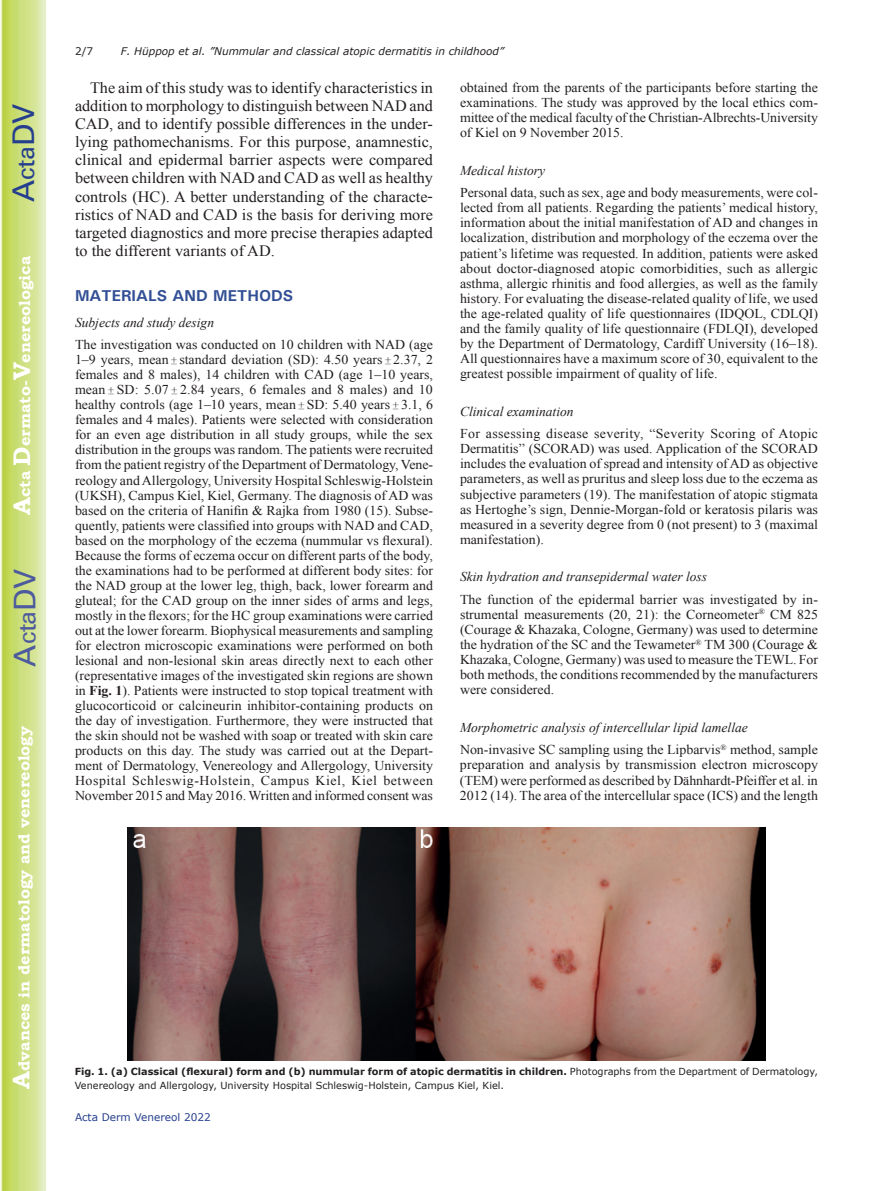
<style>
.page{position:relative;width:893px;height:1191px;background:#fff}
.page>*{position:absolute;margin:0;border:0;box-sizing:border-box;transform-origin:0 0}
.t1{font:30px "Univers";color:#4d5a9e}
.t2{font:30px "Univers";color:#253f8e}
.t3{font:15.75px/18px "Times New Roman";color:#231f20;text-align:justify}
.t4{font:700 15.75px "Bookman Old Style";color:#fff}
.t5{font:700 15.75px "Univers";color:#324f95}
.t6{font:13.5px/15px "Times New Roman";color:#231f20;text-align:justify}
.t7{font:italic 13.5px "Times New Roman";color:#231f20}
.t8{font:italic 10.5px "Verdana";color:#231f20}
.t9{font:10.5px "Verdana";color:#253f8e}
.t10{font:10.5px "Verdana";color:#231f20}
.t11{font:9.75px/13.5px "Verdana";color:#231f20}
.s1{font-size:24px}
.s2{font-family:"Perpetua";font-size:10.5px}
.s3{font-weight:700}
.s4{font-style:italic}
</style>
<div class="page">
<svg style="left:1px;top:0;width:45px;height:1191px;background:#cfe084"></svg>
<img style="left:127px;top:827px;width:639px;height:233px">
<h1 class="t2" style="left:6px;top:202px;width:100px;rotate:-90deg">A<span class="s1">cta</span>DV</h1>
<p class="t4" style="left:15px;top:515px;width:260px;rotate:-90deg"><span class="s1">A</span>cta <span class="s1">D</span>ermato-<span class="s1">V</span>enereologica</p>
<h1 class="t1" style="left:7px;top:666px;width:100px;rotate:-90deg">A<span class="s1">cta</span>DV</h1>
<p class="t4" style="left:15px;top:1088px;width:364px;rotate:-90deg"><span class="s1">A</span>dvances in dermatology and venereology</p>
<p class="t10" style="left:75px;top:44px;width:20px">2/7</p>
<p class="t8" style="left:121px;top:44px;width:385px">F. Hüppop et al. ”Nummular and classical atopic dermatitis in childhood”</p>
<p class="t3" style="left:75px;top:79px;width:360px;text-indent:15px">The aim of this study was to identify characteristics in addition to morphology to distinguish between NAD and CAD, and to identify possible differences in the under&shy;lying pathomechanisms. For this purpose, anamnestic, clinical and epidermal barrier aspects were compared between children with NAD and CAD as well as healthy controls (HC). A better understanding of the characte&shy;ristics of NAD and CAD is the basis for deriving more targeted diagnostics and more precise therapies adapted to the different variants of AD.</p>
<p class="t5" style="left:75px;top:286px;width:220px">MATERIALS AND METHODS</p>
<p class="t7" style="left:75px;top:313px;width:141px">Subjects and study design</p>
<p class="t6" style="left:75px;top:337px;width:360px">The investigation was conducted on 10 children with NAD (age 1–9 years, mean <span class="s2">±</span> standard deviation (SD): 4.50 years <span class="s2">±</span> 2.37, 2 females and 8 males), 14 children with CAD (age 1–10 years, mean <span class="s2">±</span> SD: 5.07 <span class="s2">±</span> 2.84 years, 6 females and 8 males) and 10 healthy controls (age 1–10 years, mean <span class="s2">±</span> SD: 5.40 years <span class="s2">±</span> 3.1, 6 females and 4 males). Patients were selected with consideration for an even age distribution in all study groups, while the sex distribution in the groups was random. The patients were recruited from the patient registry of the Department of Dermatology, Vene&shy;reology and Allergology, University Hospital Schleswig-Holstein (UKSH), Campus Kiel, Kiel, Germany. The diagnosis of AD was based on the criteria of Hanifin &amp; Rajka from 1980 (15). Subse&shy;quently, patients were classified into groups with NAD and CAD, based on the morphology of the eczema (nummular vs flexural).<br>Because the forms of eczema occur on different parts of the body, the examinations had to be performed at different body sites: for the NAD group at the lower leg, thigh, back, lower forearm and gluteal; for the CAD group on the inner sides of arms and legs, mostly in the flexors; for the HC group examinations were carried out at the lower forearm. Biophysical measurements and sampling for electron microscopic examinations were performed on both lesional and non-lesional skin areas directly next to each other (representative images of the investigated skin regions are shown in <span class="s3">Fig. 1</span>). Patients were instructed to stop topical treatment with glucocorticoid or calcineurin inhibitor-containing products on the day of investigation. Furthermore, they were instructed that the skin should not be washed with soap or treated with skin care products on this day. The study was carried out at the Depart&shy;ment of Dermatology, Venereology and Allergology, University Hospital Schleswig-Holstein, Campus Kiel, Kiel between November 2015 and May 2016. Written and informed consent was</p>
<p class="t6" style="left:460px;top:80px;width:360px">obtained from the parents of the participants before starting the examinations. The study was approved by the local ethics com&shy;mittee of the medical faculty of the Christian-Albrechts-University of Kiel on 9 November 2015.</p>
<p class="t7" style="left:460px;top:161px;width:87px">Medical history</p>
<p class="t6" style="left:460px;top:185px;width:360px">Personal data, such as sex, age and body measurements, were col&shy;lected from all patients. Regarding the patients’ medical history, information about the initial manifestation of AD and changes in localization, distribution and morphology of the eczema over the patient’s lifetime was requested. In addition, patients were asked about doctor-diagnosed atopic comorbidities, such as allergic asthma, allergic rhinitis and food allergies, as well as the family history. For evaluating the disease-related quality of life, we used the age-related quality of life questionnaires (IDQOL, CDLQI) and the family quality of life questionnaire (FDLQI), developed by the Department of Dermatology, Cardiff University (16–18).<br>All questionnaires have a maximum score of 30, equivalent to the greatest possible impairment of quality of life.</p>
<p class="t7" style="left:460px;top:402px;width:115px">Clinical examination</p>
<p class="t6" style="left:460px;top:426px;width:360px">For assessing disease severity, “Severity Scoring of Atopic Dermatitis” (SCORAD) was used. Application of the SCORAD includes the evaluation of spread and intensity of AD as objective parameters, as well as pruritus and sleep loss due to the eczema as subjective parameters (19). The manifestation of atopic stigmata as Hertoghe’s sign, Dennie-Morgan-fold or keratosis pilaris was measured in a severity degree from 0 (not present) to 3 (maximal manifestation).</p>
<p class="t7" style="left:460px;top:567px;width:249px">Skin hydration and transepidermal water loss</p>
<p class="t6" style="left:460px;top:591px;width:360px">The function of the epidermal barrier was investigated by in&shy;strumental measurements (20, 21): the Corneometer<sup>®</sup> CM 825 (Courage &amp; Khazaka, Cologne, Germany) was used to determine the hydration of the SC and the Tewameter<sup>®</sup> TM 300 (Courage &amp; Khazaka, Cologne, Germany) was used to measure the TEWL. For both methods, the conditions recommended by the manufacturers were considered.</p>
<p class="t6" style="left:460px;top:716px;width:359px;line-height:22.5px"><span class="s4">Morphometric analysis of intercellular lipid lamellae<br></span>Non-invasive SC sampling using the Lipbarvis<sup>®</sup> method, sample</p>
<p class="t6" style="left:460px;top:757px;width:360px">preparation and analysis by transmission electron microscopy (TEM) were performed as described by Dähnhardt-Pfeiffer et al. in 2012 (14). The area of the intercellular space (ICS) and the length</p>
<p class="t11" style="left:75px;top:1065px;width:745px"><span class="s3">Fig. 1. (a) Classical (flexural) form and (b) nummular form of atopic dermatitis in children.</span> Photographs from the Department of Dermatology,<br>Venereology and Allergology, University Hospital Schleswig-Holstein, Campus Kiel, Kiel.</p>
<p class="t9" style="left:75px;top:1110px;width:137px">Acta Derm Venereol 2022</p>
</div>
